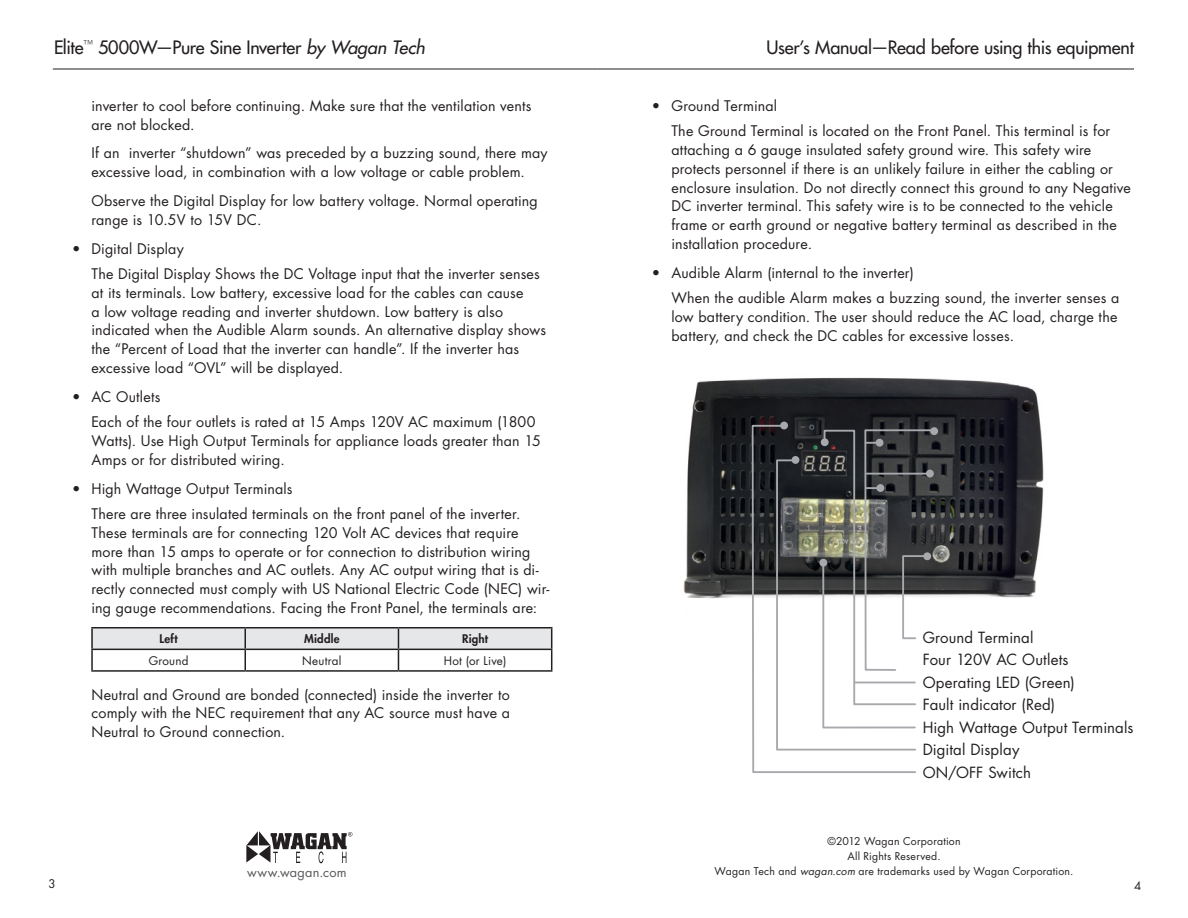
<style>
.page{position:relative;width:1188px;height:918px;background:#fff}
.page>*{position:absolute;margin:0;border:0;box-sizing:border-box;transform-origin:0 0}
.t1{font:500 18px "Futura Std";letter-spacing:-.015em;color:#231f20}
.Block_Text{font:15px/22.5px "Futura Std";letter-spacing:.01em;color:#231f20}
.nested_paragraph{font:14.25px/18.8px "Futura Std";letter-spacing:.015em;color:#231f20}
.Bullet_List{font:14.25px "Futura Std";letter-spacing:.015em;color:#231f20}
.t2{font:12.75px "Futura Std";letter-spacing:.02em;color:#57585a}
.Table{font:11.7px "Futura Std";letter-spacing:.02em;color:#231f20}
.Table-2{font:800 11.7px "Futura Std";letter-spacing:.02em;color:#231f20}
.t3{font:10.5px/15px "Futura Std";letter-spacing:.025em;color:#231f20;text-align:center}
.s1{font-style:italic}
</style>
<div class="page">
<img style="left:683px;top:377px;width:361px;height:222px">
<hr style="left:53px;top:69px;width:541px;height:1px;background:#231f20">
<svg style="left:246px;top:831px;width:106px;height:32px"></svg>
<hr style="left:594px;top:69px;width:540px;height:1px;background:#231f20">
<hr style="left:91px;top:627px;width:154px;height:1px;background:#231f20">
<hr style="left:91px;top:628px;width:2px;height:21px;background:#231f20">
<hr style="left:245px;top:627px;width:153px;height:1px;background:#231f20">
<hr style="left:398px;top:627px;width:154px;height:1px;background:#231f20">
<hr style="left:91px;top:649px;width:154px;height:1px;background:#231f20">
<hr style="left:91px;top:650px;width:2px;height:20px;background:#231f20">
<svg style="left:92px;top:628px;width:460px;height:42px"></svg>
<hr style="left:91px;top:670px;width:154px;height:2px;background:#231f20">
<hr style="left:245px;top:670px;width:153px;height:2px;background:#231f20">
<hr style="left:398px;top:670px;width:154px;height:2px;background:#231f20">
<svg style="left:751px;top:424px;width:166px;height:349px"></svg>
<div style="left:780px;top:422px;width:8px;height:7px;background:#a8a9ad;border-radius:50%"></div>
<div style="left:930px;top:427px;width:8px;height:8px;background:#a8a9ad;border-radius:50%"></div>
<svg style="left:775px;top:428px;width:160px;height:323px"></svg>
<div style="left:876px;top:439px;width:8px;height:8px;background:#a8a9ad;border-radius:50%"></div>
<hr style="left:855px;top:682px;width:60px;height:1px;background:#a8a9ad">
<p class="t1" style="left:54px;top:36px;width:373px">Elite<sup>™</sup> 5000W—Pure Sine Inverter <span class="s1">by Wagan Tech</span></p>
<p class="nested_paragraph" style="left:92px;top:96px;width:441px">inverter to cool before continuing. Make sure that the ventilation vents are not blocked.</p>
<p class="nested_paragraph" style="left:92px;top:144px;width:458px">If an inverter “shutdown” was preceded by a buzzing sound, there may excessive load, in combination with a low voltage or cable problem.</p>
<p class="nested_paragraph" style="left:92px;top:192px;width:448px">Observe the Digital Display for low battery voltage. Normal operating range is 10.5V to 15V DC.</p>
<p class="Bullet_List" style="left:72px;top:239px;width:113px">• Digital Display</p>
<p class="nested_paragraph" style="left:92px;top:265px;width:456px">The Digital Display Shows the DC Voltage input that the inverter senses at its terminals. Low battery, excessive load for the cables can cause<br>a low voltage reading and inverter shutdown. Low battery is also indicated when the Audible Alarm sounds. An alternative display shows the “Percent of Load that the inverter can handle”. If the inverter has excessive load “OVL” will be displayed.</p>
<p class="Bullet_List" style="left:72px;top:387px;width:90px">• AC Outlets</p>
<p class="nested_paragraph" style="left:92px;top:413px;width:451px">Each of the four outlets is rated at 15 Amps 120V AC maximum (1800<br>Watts). Use High Output Terminals for appliance loads greater than 15<br>Amps or for distributed wiring.</p>
<p class="Bullet_List" style="left:72px;top:479px;width:222px">• High Wattage Output Terminals</p>
<p class="nested_paragraph" style="left:92px;top:505px;width:459px">There are three insulated terminals on the front panel of the inverter.<br>These terminals are for connecting 120 Volt AC devices that require more than 15 amps to operate or for connection to distribution wiring with multiple branches and AC outlets. Any AC output wiring that is di&shy;rectly connected must comply with US National Electric Code (NEC) wir&shy;ing gauge recommendations. Facing the Front Panel, the terminals are:</p>
<p class="Table-2" style="left:160px;top:632px;width:20px">Left</p>
<p class="Table-2" style="left:304px;top:632px;width:37px">Middle</p>
<p class="Table-2" style="left:462px;top:632px;width:28px">Right</p>
<p class="Table" style="left:149px;top:653px;width:41px">Ground</p>
<p class="Table" style="left:302px;top:653px;width:41px">Neutral</p>
<p class="Table" style="left:444px;top:653px;width:64px">Hot (or Live)</p>
<p class="nested_paragraph" style="left:92px;top:685px;width:420px;text-align:justify">Neutral and Ground are bonded (connected) inside the inverter to comply with the NEC requirement that any AC source must have a Neutral to Ground connection.</p>
<p class="Table" style="left:48px;top:877px;width:9px">3</p>
<p class="t2" style="left:247px;top:864px;width:101px">www.wagan.com</p>
<p class="t1" style="left:767px;top:36px;width:369px">User’s Manual—Read before using this equipment</p>
<p class="Bullet_List" style="left:652px;top:96px;width:127px">• Ground Terminal</p>
<p class="nested_paragraph" style="left:671px;top:122px;width:461px">The Ground Terminal is located on the Front Panel. This terminal is for attaching a 6 gauge insulated safety ground wire. This safety wire protects personnel if there is an unlikely failure in either the cabling or enclosure insulation. Do not directly connect this ground to any Negative DC inverter terminal. This safety wire is to be connected to the vehicle frame or earth ground or negative battery terminal as described in the installation procedure.</p>
<p class="Bullet_List" style="left:652px;top:263px;width:263px">• Audible Alarm (internal to the inverter)</p>
<p class="nested_paragraph" style="left:671px;top:289px;width:449px">When the audible Alarm makes a buzzing sound, the inverter senses a low battery condition. The user should reduce the AC load, charge the battery, and check the DC cables for excessive losses.</p>
<p class="Block_Text" style="left:923px;top:626px;width:112px">Ground Terminal</p>
<p class="Block_Text" style="left:923px;top:649px;width:147px">Four 120V AC Outlets</p>
<p class="Block_Text" style="left:923px;top:671px;width:154px">Operating LED (Green)</p>
<p class="Block_Text" style="left:923px;top:694px;width:212px">Fault indicator (Red)<br>High Wattage Output Terminals</p>
<p class="Block_Text" style="left:923px;top:739px;width:98px">Digital Display</p>
<p class="Block_Text" style="left:923px;top:761px;width:110px">ON/OFF Switch</p>
<p class="t3" style="left:715px;top:834px;width:360px">©2012 Wagan Corporation<br>All Rights Reserved.<br>Wagan Tech and <span class="s1">wagan.com</span> are trademarks used by Wagan Corporation.</p>
<p class="Table" style="left:1134px;top:878px;width:9px">4</p>
</div>
